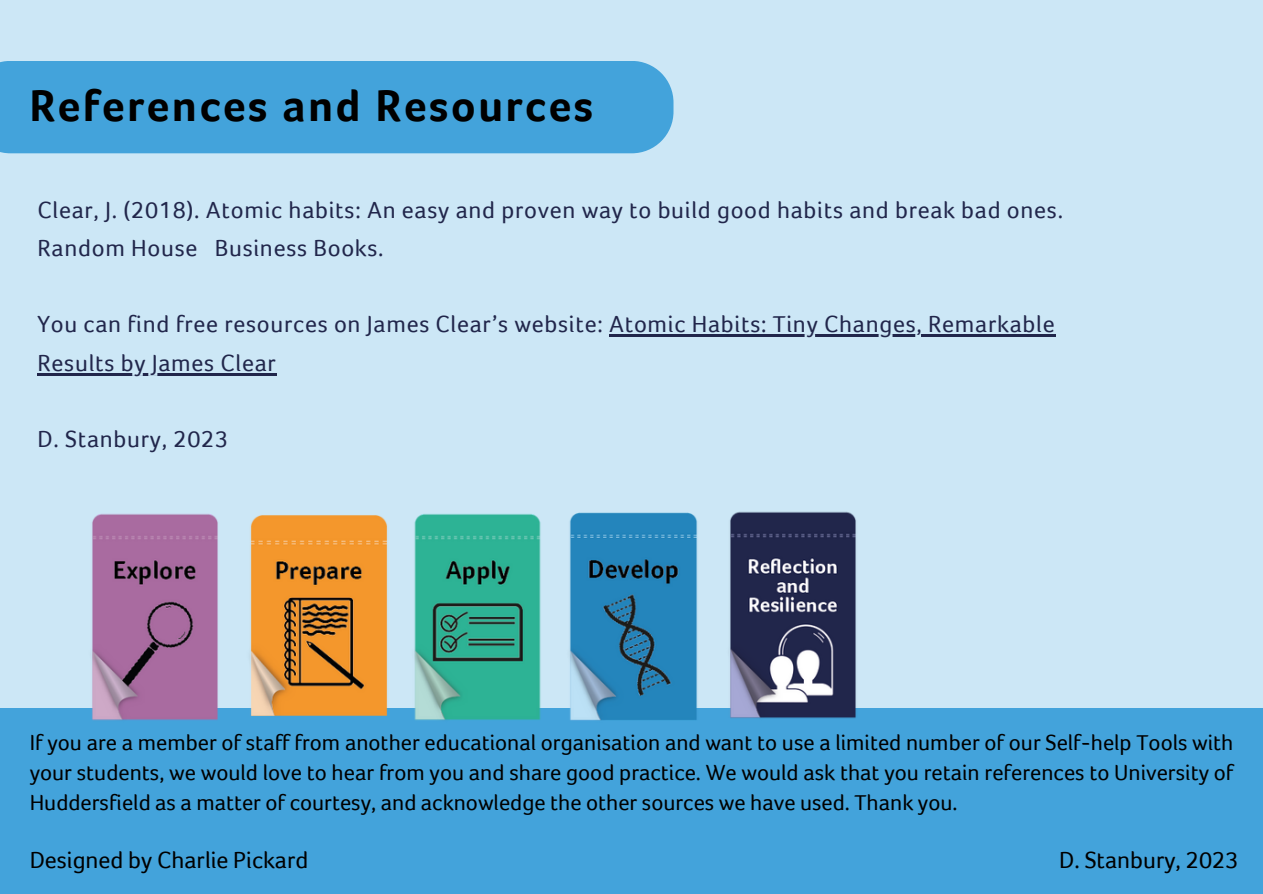
<style>
.page{position:relative;width:1263px;height:894px;background:#fff}
.page>*{position:absolute;margin:0;border:0;box-sizing:border-box;transform-origin:0 0}
.t1{font:700 45px "Foco";letter-spacing:.05em;color:#000}
.t2{font:24px/38.2px "Foco";letter-spacing:.03em;color:#21264b}
.t3{font:24px "Foco";color:#000}
.t4{font:22.5px/30.3px "Foco";color:#000;text-align:justify}
</style>
<div class="page">
<div style="left:0;top:0;width:1263px;height:893px;background:#cce7f6"></div>
<div style="left:0;top:708px;width:1263px;height:185px;background:#43a3db"></div>
<div style="left:0;top:61px;width:673px;height:92px;background:#43a3db"></div>
<hr style="left:609px;top:334px;width:446px;height:3px;background:#21264b">
<hr style="left:38px;top:373px;width:239px;height:2px;background:#21264b">
<img style="left:92px;top:513px;width:20px;height:208px">
<img style="left:112px;top:513px;width:206px;height:208px">
<img style="left:318px;top:513px;width:155px;height:207px">
<img style="left:473px;top:512px;width:161px;height:209px">
<img style="left:634px;top:511px;width:222px;height:209px">
<h1 class="t1" style="left:29px;top:81px;width:565px">References and Resources</h1>
<p class="t2" style="left:38px;top:191px;width:1027px">Clear, J. (2018). Atomic habits: An easy and proven way to build good habits and break bad ones.<br>Random House Business Books.</p>
<p class="t2" style="left:38px;top:305px;width:1018px">You can find free resources on James Clear’s website: Atomic Habits: Tiny Changes, Remarkable<br>Results by James Clear</p>
<p class="t2" style="left:38px;top:420px;width:192px">D. Stanbury, 2023</p>
<p class="t4" style="left:30px;top:727px;width:1205px">If you are a member of staff from another educational organisation and want to use a limited number of our Self-help Tools with your students, we would love to hear from you and share good practice. We would ask that you retain references to University of Huddersfield as a matter of courtesy, and acknowledge the other sources we have used. Thank you.</p>
<p class="t3" style="left:30px;top:847px;width:280px">Designed by Charlie Pickard</p>
<p class="t3" style="left:1059px;top:847px;width:181px">D. Stanbury, 2023</p>
</div>
